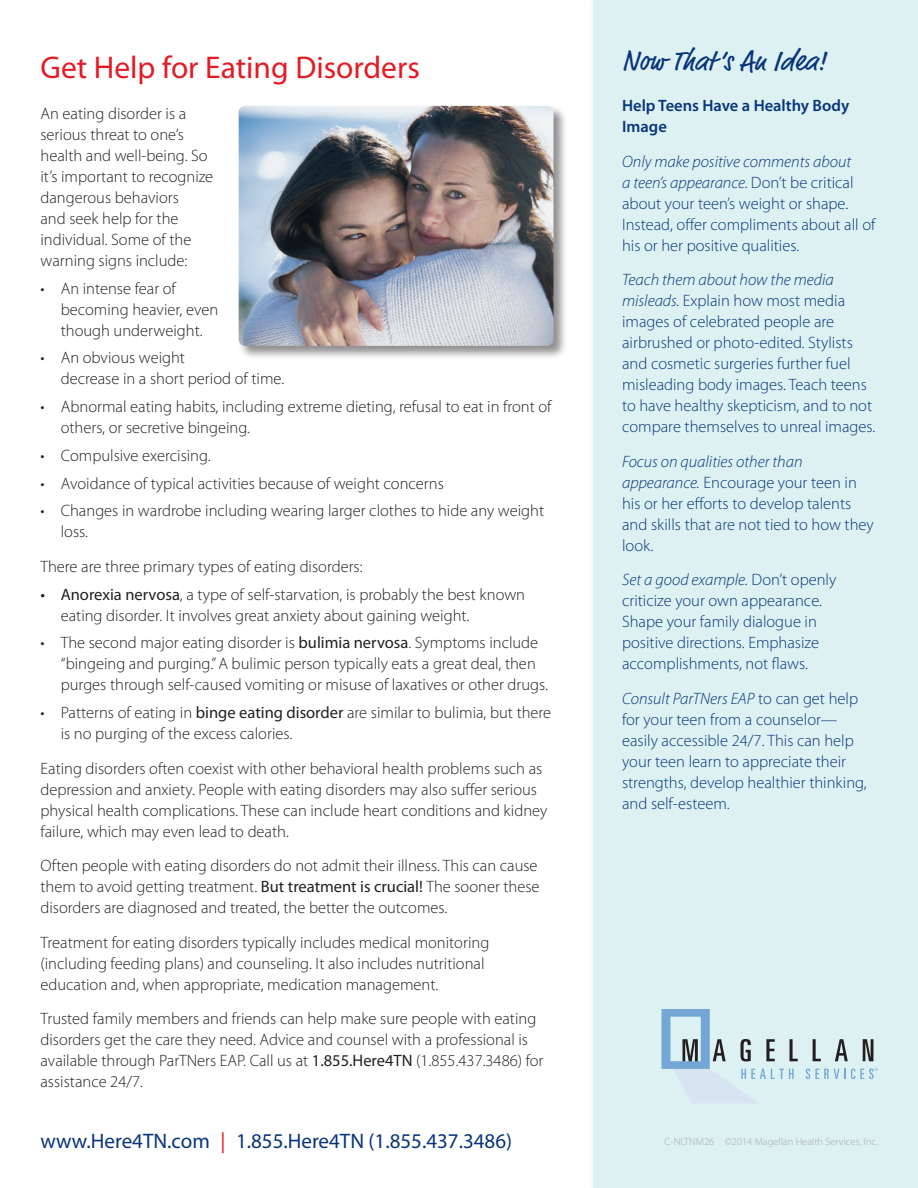
<style>
.page{position:relative;width:918px;height:1188px;background:#fff}
.page>*{position:absolute;margin:0;border:0;box-sizing:border-box;transform-origin:0 0}
.headline{font:31.5px "Myriad Pro";color:#e51a23}
.sidebar_title{font:28.5px "Market OT";color:#08347b}
.old_title{font:21px "Myriad Pro";color:#08347b}
.body_copy{font:300 16.5px/21px "Myriad Pro";color:#231f20}
.sidebar_text{font:300 16.5px/21px "Myriad Pro";color:#08347b}
.sidebar_text-2{font:600 16.5px/21px "Myriad Pro";color:#08347b}
.t1{font:300 10.5px "Myriad Pro";color:#a8a9ad}
.s1{font-weight:400}
.s2{color:#e51a23}
.s3{font-style:italic}
</style>
<div class="page">
<div style="left:585px;top:0;width:333px;height:1188px;background:#fbfbfb"></div>
<div style="left:593px;top:0;width:325px;height:1188px;background:#ddf1f2"></div>
<svg style="left:813px;top:1039px;width:8px;height:22px"></svg>
<svg style="left:835px;top:1039px;width:13px;height:22px"></svg>
<svg style="left:863px;top:1039px;width:10px;height:22px"></svg>
<svg style="left:662px;top:1009px;width:136px;height:94px"></svg>
<svg style="left:806px;top:1068px;width:72px;height:11px"></svg>
<div style="left:238px;top:105px;width:330px;height:255px;background:#231f20;opacity:.5"></div>
<img style="left:239px;top:106px;width:315px;height:240px">
<p class="headline" style="left:40px;top:48px;width:381px">Get Help for Eating Disorders</p>
<p class="body_copy" style="left:40px;top:103px;width:174px">An eating disorder is a serious threat to one’s health and well-being. So it’s important to recognize dangerous behaviors<br>and seek help for the individual. Some of the warning signs include:</p>
<p class="body_copy" style="left:61px;top:277px;width:159px;text-indent:-20px">• An intense fear of becoming heavier, even though underweight.</p>
<p class="body_copy" style="left:61px;top:347px;width:225px;text-indent:-20px">• An obvious weight<br>decrease in a short period of time.</p>
<p class="body_copy" style="left:61px;top:396px;width:492px;text-indent:-20px">• Abnormal eating habits, including extreme dieting, refusal to eat in front of others, or secretive bingeing.</p>
<p class="body_copy" style="left:40px;top:445px;width:172px">• Compulsive exercising.</p>
<p class="body_copy" style="left:40px;top:472px;width:405px">• Avoidance of typical activities because of weight concerns</p>
<p class="body_copy" style="left:61px;top:500px;width:485px;text-indent:-20px">• Changes in wardrobe including wearing larger clothes to hide any weight loss.</p>
<p class="body_copy" style="left:40px;top:556px;width:324px">There are three primary types of eating disorders:</p>
<p class="body_copy" style="left:61px;top:583px;width:466px;text-indent:-20px"><span class="s1">• Anorexia nervosa</span>, a type of self-starvation, is probably the best known eating disorder. It involves great anxiety about gaining weight.</p>
<p class="body_copy" style="left:61px;top:632px;width:489px;text-indent:-20px">• The second major eating disorder is <span class="s1">bulimia nervosa</span>. Symptoms include “bingeing and purging.” A bulimic person typically eats a great deal, then purges through self-caused vomiting or misuse of laxatives or other drugs.</p>
<p class="body_copy" style="left:61px;top:702px;width:492px;text-indent:-20px">• Patterns of eating in <span class="s1">binge eating disorder</span> are similar to bulimia, but there is no purging of the excess calories.</p>
<p class="body_copy" style="left:40px;top:757px;width:509px">Eating disorders often coexist with other behavioral health problems such as depression and anxiety. People with eating disorders may also suffer serious physical health complications. These can include heart conditions and kidney failure, which may even lead to death.</p>
<p class="body_copy" style="left:40px;top:855px;width:501px">Often people with eating disorders do not admit their illness. This can cause them to avoid getting treatment. <span class="s1">But treatment is crucial!</span> The sooner these disorders are diagnosed and treated, the better the outcomes.</p>
<p class="body_copy" style="left:40px;top:931px;width:450px">Treatment for eating disorders typically includes medical monitoring (including feeding plans) and counseling. It also includes nutritional education and, when appropriate, medication management.</p>
<p class="body_copy" style="left:40px;top:1008px;width:505px">Trusted family members and friends can help make sure people with eating disorders get the care they need. Advice and counsel with a professional is available through ParTNers EAP. Call us at <span class="s1">1.855.Here4TN</span> (1.855.437.3486) for assistance 24/7.</p>
<p class="old_title" style="left:40px;top:1128px;width:473px">www.Here4TN.com <span class="s2">|</span> 1.855.Here4TN (1.855.437.3486)</p>
<p class="sidebar_title" style="left:622px;top:43px;width:206px">Now That’s An Idea!</p>
<p class="sidebar_text-2" style="left:622px;top:95px;width:229px">Help Teens Have a Healthy Body<br>Image</p>
<p class="sidebar_text" style="left:622px;top:151px;width:255px"><span class="s3">Only make positive comments about<br>a teen’s appearance.</span> Don’t be critical about your teen’s weight or shape.<br>Instead, offer compliments about all of his or her positive qualities.</p>
<p class="sidebar_text" style="left:622px;top:269px;width:255px"><span class="s3">Teach them about how the media misleads.</span> Explain how most media images of celebrated people are airbrushed or photo-edited. Stylists and cosmetic surgeries further fuel misleading body images. Teach teens to have healthy skepticism, and to not compare themselves to unreal images.</p>
<p class="sidebar_text" style="left:622px;top:451px;width:253px"><span class="s3">Focus on qualities other than appearance.</span> Encourage your teen in his or her efforts to develop talents and skills that are not tied to how they look.</p>
<p class="sidebar_text" style="left:622px;top:569px;width:216px"><span class="s3">Set a good example.</span> Don’t openly criticize your own appearance.<br>Shape your family dialogue in positive directions. Emphasize accomplishments, not flaws.</p>
<p class="sidebar_text" style="left:622px;top:688px;width:246px"><span class="s3">Consult ParTNers EAP</span> to can get help for your teen from a counselor— easily accessible 24/7. This can help your teen learn to appreciate their strengths, develop healthier thinking, and self-esteem.</p>
<p class="t1" style="left:665px;top:1135px;width:215px">C-NLTNM26 ©2014 Magellan Health Services, Inc.</p>
</div>
